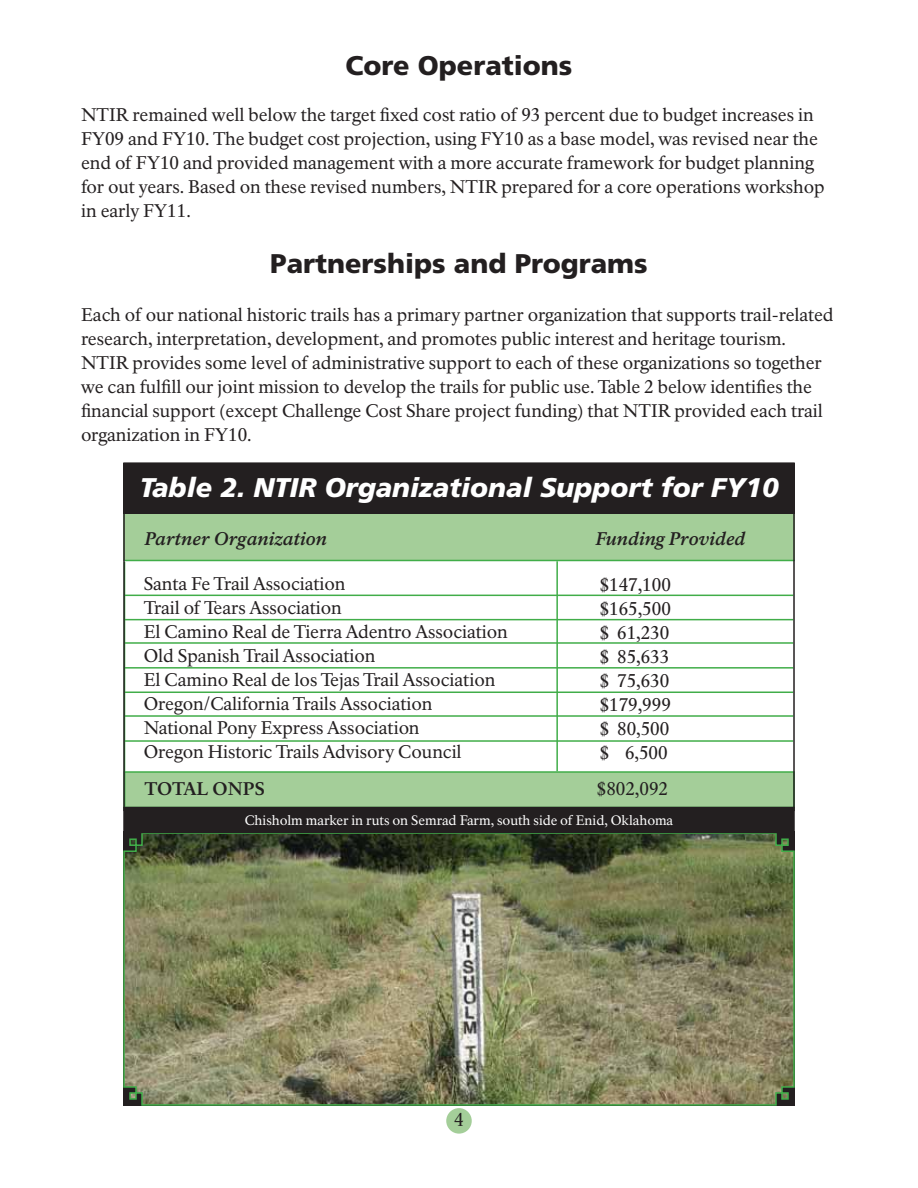
<style>
.page{position:relative;width:918px;height:1188px;background:#fff}
.page>*{position:absolute;margin:0;border:0;box-sizing:border-box;transform-origin:0 0}
.t1{font:italic 900 27px "Frutiger LT Std";color:#fff}
.t2{font:900 27px "Frutiger LT Std";color:#231f20}
.t3{font:18px/24px "NPS Rawlinson OT";color:#231f20}
.t4{font:italic 700 18px "NPS Rawlinson OT";color:#231f20}
.t5{font:700 18px "NPS Rawlinson OT";color:#231f20}
.t6{font:13.5px "NPS Rawlinson OT";color:#fff}
</style>
<div class="page">
<svg style="left:123px;top:833px;width:672px;height:273px;background:#7e805c"></svg>
<div style="left:124px;top:772px;width:670px;height:36px;background:#a4ce99"></div>
<div style="left:124px;top:771px;width:671px;height:37px;border:2px solid #41ad49"></div>
<div style="left:124px;top:808px;width:670px;height:24px;background:#231f20"></div>
<div style="left:123px;top:807px;width:672px;height:26px;border:2px solid #231f20"></div>
<hr style="left:556px;top:561px;width:2px;height:210px;background:#41ad49">
<div style="left:124px;top:514px;width:671px;height:47px;background:#a4ce99"></div>
<div style="left:124px;top:464px;width:671px;height:50px;background:#231f20"></div>
<hr style="left:125px;top:595px;width:668px;height:1px;background:#41ad49">
<hr style="left:125px;top:619px;width:668px;height:1px;background:#41ad49">
<hr style="left:125px;top:642px;width:668px;height:2px;background:#41ad49">
<hr style="left:125px;top:667px;width:668px;height:2px;background:#41ad49">
<hr style="left:125px;top:715px;width:668px;height:2px;background:#41ad49">
<hr style="left:125px;top:692px;width:668px;height:1px;background:#41ad49">
<hr style="left:125px;top:560px;width:670px;height:1px;background:#41ad49">
<hr style="left:125px;top:740px;width:668px;height:2px;background:#41ad49">
<div style="left:123px;top:462px;width:672px;height:349px;border:2px solid #231f20"></div>
<div style="left:446px;top:1108px;width:26px;height:26px;background:#a4ce99;border-radius:50%"></div>
<h2 class="t2" style="left:346px;top:54px;width:228px">Core Operations</h2>
<p class="t3" style="left:81px;top:104px;width:745px">NTIR remained well below the target fixed cost ratio of 93 percent due to budget increases in FY09 and FY10. The budget cost projection, using FY10 as a base model, was revised near the end of FY10 and provided management with a more accurate framework for budget planning for out years. Based on these revised numbers, NTIR prepared for a core operations workshop in early FY11.</p>
<h3 class="t2" style="left:270px;top:252px;width:379px">Partnerships and Programs</h3>
<p class="t3" style="left:81px;top:304px;width:754px">Each of our national historic trails has a primary partner organization that supports trail-related research, interpretation, development, and promotes public interest and heritage tourism.<br>NTIR provides some level of administrative support to each of these organizations so together we can fulfill our joint mission to develop the trails for public use. Table 2 below identifies the financial support (except Challenge Cost Share project funding) that NTIR provided each trail organization in FY10.</p>
<p class="t1" style="left:140px;top:476px;width:640px">Table 2. NTIR Organizational Support for FY10</p>
<p class="t4" style="left:144px;top:531px;width:184px">Partner Organization</p>
<p class="t4" style="left:595px;top:531px;width:152px">Funding Provided</p>
<p class="t3" style="left:144px;top:573px;width:203px">Santa Fe Trail Association</p>
<p class="t3" style="left:144px;top:597px;width:200px">Trail of Tears Association</p>
<p class="t3" style="left:144px;top:621px;width:366px">El Camino Real de Tierra Adentro Association</p>
<p class="t3" style="left:144px;top:645px;width:233px">Old Spanish Trail Association</p>
<p class="t3" style="left:144px;top:669px;width:353px">El Camino Real de los Tejas Trail Association</p>
<p class="t3" style="left:144px;top:693px;width:290px">Oregon/California Trails Association</p>
<p class="t3" style="left:144px;top:717px;width:277px">National Pony Express Association</p>
<p class="t3" style="left:144px;top:741px;width:319px">Oregon Historic Trails Advisory Council</p>
<p class="t5" style="left:144px;top:781px;width:122px">TOTAL ONPS</p>
<p class="t3" style="left:597px;top:778px;width:73px">$802,092</p>
<p class="t6" style="left:245px;top:815px;width:430px">Chisholm marker in ruts on Semrad Farm, south side of Enid, Oklahoma</p>
<p class="t3" style="left:600px;top:574px;width:73px">$147,100</p>
<p class="t3" style="left:600px;top:598px;width:73px">$165,500</p>
<p class="t3" style="left:600px;top:622px;width:71px">$ 61,230</p>
<p class="t3" style="left:600px;top:646px;width:71px">$ 85,633</p>
<p class="t3" style="left:600px;top:670px;width:71px">$ 75,630</p>
<p class="t3" style="left:600px;top:694px;width:73px">$179,999</p>
<p class="t3" style="left:600px;top:718px;width:71px">$ 80,500</p>
<p class="t3" style="left:600px;top:742px;width:70px">$ 6,500</p>
<p class="t3" style="left:454px;top:1109px;width:11px">4</p>
</div>
